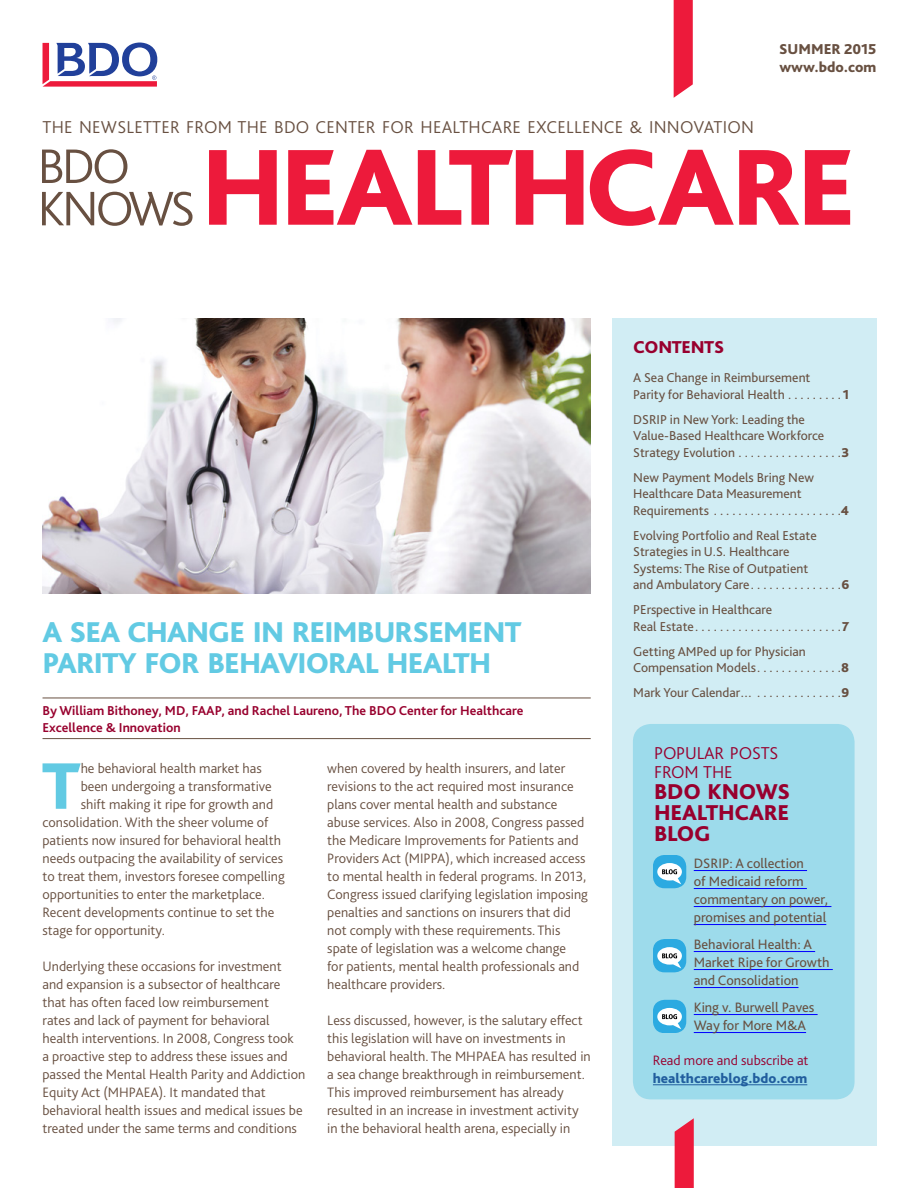
<style>
.page{position:relative;width:918px;height:1188px;background:#fff}
.page>*{position:absolute;margin:0;border:0;box-sizing:border-box;transform-origin:0 0}
.t1{font:800 68.85px "Bliss Pro";color:#62cae3}
.t2{font:800 30px/31.5px "Bliss Pro";letter-spacing:-.03em;color:#62cae3}
.t3{font:800 22.5px/21px "Bliss Pro";letter-spacing:-.01em;color:#98002e;text-align:justify}
.t4{font:300 18px "Bliss Pro";letter-spacing:.015em;color:#685041}
.t5{font:300 18px/19.5px "Bliss Pro";letter-spacing:-.01em;color:#98002e}
.t6{font:800 18px "Bliss Pro";letter-spacing:-.02em;color:#98002e}
.t7{font:800 15px/18px "Bliss Pro";color:#685041}
.t8{font:300 14.25px/18px "Bliss Pro";color:#685041}
.t9{font:14.25px/18px "Bliss Pro";color:#685041}
.t10{font:300 14.25px "Bliss Pro";color:#98002e}
.t11{font:800 14.25px "Bliss Pro";color:#215e9e}
.t12{font:13.5px/16.5px "Bliss Pro";color:#685041}
.t13{font:700 13.5px/16.5px "Bliss Pro";color:#98002e}
.s1{font-weight:800}
</style>
<div class="page">
<div style="left:612px;top:318px;width:264px;height:827px;background:#d1edf4"></div>
<svg style="left:674px;top:0;width:19px;height:98px;background:#ee2c4b"></svg>
<svg style="left:43px;top:43px;width:114px;height:44px"></svg>
<svg style="left:675px;top:1118px;width:19px;height:70px"></svg>
<hr style="left:43px;top:698px;width:548px;height:1px;background:#685041">
<hr style="left:43px;top:738px;width:548px;height:1px;background:#685041">
<img style="left:43px;top:318px;width:548px;height:276px">
<svg style="left:209px;top:149px;width:641px;height:77px"></svg>
<svg style="left:42px;top:192px;width:151px;height:34px"></svg>
<svg style="left:42px;top:149px;width:85px;height:34px"></svg>
<div style="left:633px;top:724px;width:222px;height:375px;background:#9ddbeb;border-radius:18px"></div>
<svg style="left:653px;top:1000px;width:33px;height:33px"></svg>
<svg style="left:653px;top:855px;width:33px;height:33px"></svg>
<svg style="left:653px;top:939px;width:33px;height:33px"></svg>
<hr style="left:694px;top:870px;width:113px;height:1px;background:#00f">
<hr style="left:694px;top:888px;width:113px;height:1px;background:#00f">
<hr style="left:694px;top:906px;width:137px;height:1px;background:#00f">
<hr style="left:694px;top:924px;width:132px;height:1px;background:#00f">
<hr style="left:694px;top:951px;width:121px;height:1px;background:#00f">
<hr style="left:694px;top:969px;width:139px;height:1px;background:#00f">
<hr style="left:694px;top:987px;width:105px;height:1px;background:#00f">
<hr style="left:694px;top:1014px;width:124px;height:1px;background:#00f">
<hr style="left:694px;top:1032px;width:112px;height:1px;background:#00f">
<hr style="left:653px;top:1084px;width:154px;height:1px;background:#215e9e">
<p class="t4" style="left:43px;top:116px;width:713px">THE NEWSLETTER FROM THE BDO CENTER FOR HEALTHCARE EXCELLENCE &amp; INNOVATION</p>
<p class="t7" style="left:779px;top:40px;width:99px">SUMMER 2015 www.bdo.com</p>
<h2 class="t2" style="left:43px;top:615px;width:481px">A SEA CHANGE IN REIMBURSEMENT<br>PARITY FOR BEHAVIORAL HEALTH</h2>
<p class="t13" style="left:43px;top:702px;width:482px">By William Bithoney, MD, FAAP, and Rachel Laureno, The BDO Center for Healthcare<br>Excellence &amp; Innovation</p>
<h1 class="t1" style="left:42px;top:743px;width:40px">T</h1>
<p class="t8" style="left:81px;top:759px;width:183px">he behavioral health market has</p>
<p class="t8" style="left:81px;top:777px;width:193px">been undergoing a transformative</p>
<p class="t8" style="left:81px;top:795px;width:194px">shift making it ripe for growth and</p>
<p class="t8" style="left:43px;top:813px;width:227px">consolidation. With the sheer volume of</p>
<p class="t8" style="left:43px;top:831px;width:240px">patients now insured for behavioral health</p>
<p class="t8" style="left:43px;top:849px;width:242px">needs outpacing the availability of services</p>
<p class="t8" style="left:43px;top:867px;width:244px">to treat them, investors foresee compelling</p>
<p class="t8" style="left:43px;top:885px;width:224px">opportunities to enter the marketplace.</p>
<p class="t8" style="left:43px;top:903px;width:233px">Recent developments continue to set the</p>
<p class="t8" style="left:43px;top:921px;width:124px">stage for opportunity.</p>
<p class="t8" style="left:43px;top:957px;width:264px">Underlying these occasions for investment and expansion is a subsector of healthcare that has often faced low reimbursement<br>rates and lack of payment for behavioral health interventions. In 2008, Congress took<br>a proactive step to address these issues and passed the Mental Health Parity and Addiction Equity Act (MHPAEA). It mandated that behavioral health issues and medical issues be treated under the same terms and conditions</p>
<p class="t8" style="left:327px;top:759px;width:262px">when covered by health insurers, and later revisions to the act required most insurance plans cover mental health and substance abuse services. Also in 2008, Congress passed the Medicare Improvements for Patients and Providers Act (MIPPA), which increased access to mental health in federal programs. In 2013, Congress issued clarifying legislation imposing penalties and sanctions on insurers that did not comply with these requirements. This spate of legislation was a welcome change<br>for patients, mental health professionals and healthcare providers.</p>
<p class="t8" style="left:327px;top:1011px;width:265px">Less discussed, however, is the salutary effect this legislation will have on investments in behavioral health. The MHPAEA has resulted in a sea change breakthrough in reimbursement.<br>This improved reimbursement has already resulted in an increase in investment activity in the behavioral health arena, especially in</p>
<p class="t6" style="left:633px;top:336px;width:92px">CONTENTS</p>
<p class="t12" style="left:633px;top:369px;width:218px">A Sea Change in Reimbursement<br>Parity for Behavioral Health . . . . . . . . <span class="s1">1</span></p>
<p class="t12" style="left:633px;top:411px;width:218px">DSRIP in New York: Leading the<br>Value-Based Healthcare Workforce<br>Strategy Evolution . . . . . . . . . . . . . . . . <span class="s1">3</span></p>
<p class="t12" style="left:633px;top:469px;width:218px">New Payment Models Bring New<br>Healthcare Data Measurement<br>Requirements . . . . . . . . . . . . . . . . . . . . <span class="s1">4</span></p>
<p class="t12" style="left:633px;top:527px;width:217px">Evolving Portfolio and Real Estate Strategies in U.S. Healthcare<br>Systems: The Rise of Outpatient<br>and Ambulatory Care . . . . . . . . . . . . . . <span class="s1">6</span></p>
<p class="t12" style="left:633px;top:601px;width:217px">PErspective in Healthcare<br>Real Estate . . . . . . . . . . . . . . . . . . . . . . . <span class="s1">7</span></p>
<p class="t12" style="left:633px;top:643px;width:218px">Getting AMPed up for Physician<br>Compensation Models . . . . . . . . . . . . . <span class="s1">8</span></p>
<p class="t12" style="left:633px;top:684px;width:218px">Mark Your Calendar… . . . . . . . . . . . . . <span class="s1">9</span></p>
<p class="t5" style="left:654px;top:743px;width:126px">POPULAR POSTS<br>FROM THE</p>
<h3 class="t3" style="left:654px;top:781px;width:138px">BDO KNOWS HEALTHCARE BLOG</h3>
<p class="t9" style="left:694px;top:854px;width:136px">DSRIP: A collection<br>of Medicaid reform commentary on power, promises and potential</p>
<p class="t9" style="left:694px;top:935px;width:137px">Behavioral Health: A<br>Market Ripe for Growth and Consolidation</p>
<p class="t9" style="left:694px;top:998px;width:122px">King v. Burwell Paves<br>Way for More M&amp;A</p>
<p class="t10" style="left:653px;top:1051px;width:157px">Read more and subscribe at</p>
<p class="t11" style="left:653px;top:1069px;width:156px">healthcareblog.bdo.com</p>
</div>
